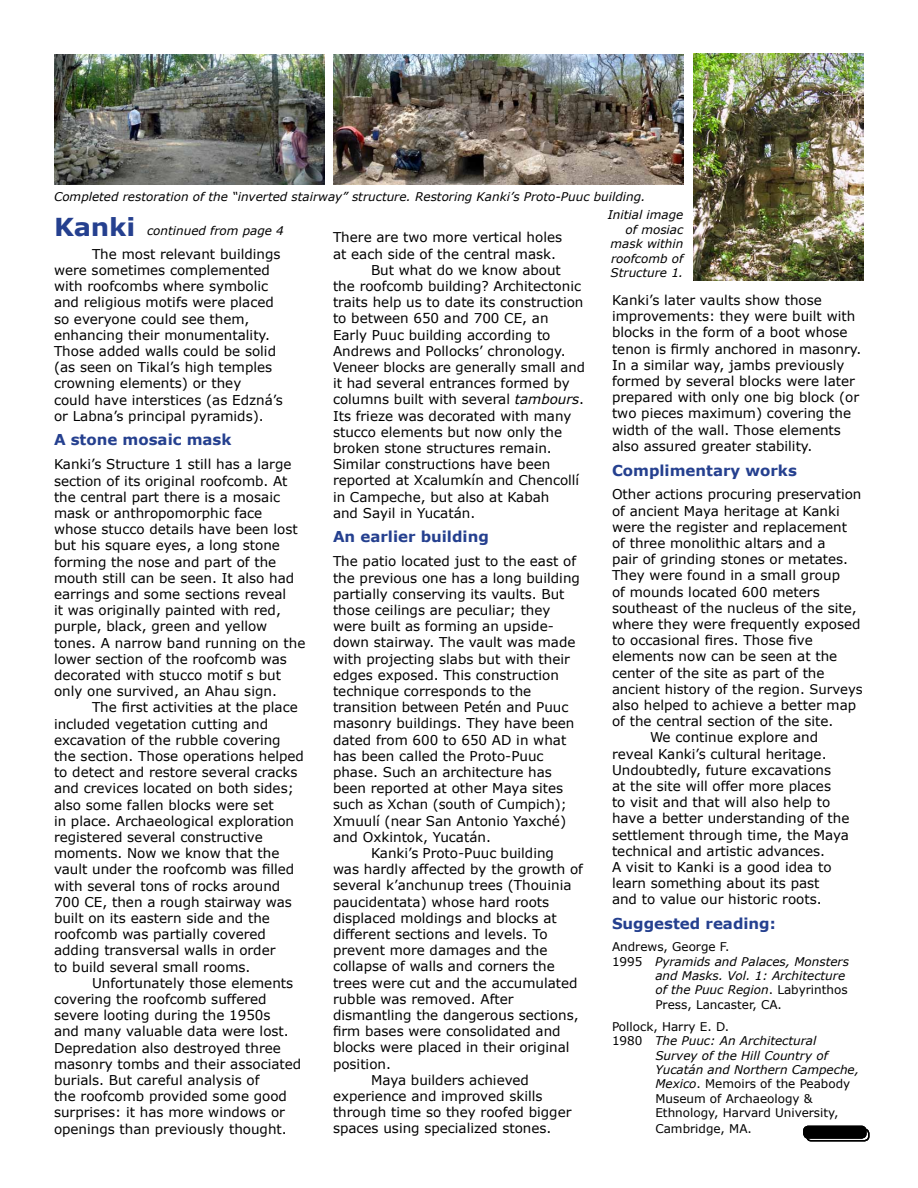
<style>
.page{position:relative;width:918px;height:1188px;background:#fff}
.page>*{position:absolute;margin:0;border:0;box-sizing:border-box;transform-origin:0 0}
.t1{font:700 24.75px "Verdana";letter-spacing:-.01em;color:#25408f;scale:1.05 1}
.t2{font:700 15px "Verdana";color:#25408f}
.t3{font:13.5px/16.2px "Verdana";color:#000}
.t4{font:13.2px "Verdana";color:#000}
.t5{font:italic 12px/14.4px "Verdana";color:#000;text-align:right}
.t6{font:12px "Verdana";color:#000}
.s1{font-style:italic}
.s2{font-style:normal}
</style>
<div class="page">
<div style="left:806px;top:1128px;width:64px;height:13px;border:2px solid #000;border-radius:4px"></div>
<div style="left:804px;top:1126px;width:62px;height:12px;background:#000;border-radius:4px"></div>
<div style="left:803px;top:1126px;width:64px;height:13px;border:2px solid #000;border-radius:4px"></div>
<img style="left:54px;top:54px;width:271px;height:131px">
<img style="left:694px;top:54px;width:170px;height:227px">
<img style="left:333px;top:54px;width:350px;height:131px">
<p class="t5" style="left:54px;top:190px;width:593px">Completed restoration of the “inverted stairway” structure. Restoring Kanki’s Proto-Puuc building.</p>
<h1 class="t1" style="left:54px;top:211px;width:79px">Kanki</h1>
<p class="t5" style="left:147px;top:224px;width:138px">continued from page 4</p>
<p class="t3" style="left:54px;top:246px;width:231px;text-indent:38px">The most relevant buildings were sometimes complemented with roofcombs where symbolic and religious motifs were placed so everyone could see them, enhancing their monumentality.<br>Those added walls could be solid (as seen on Tikal’s high temples crowning elements) or they<br>could have interstices (as Edzná’s or Labna’s principal pyramids).</p>
<p class="t3" style="left:54px;top:457px;width:253px">Kanki’s Structure 1 still has a large section of its original roofcomb. At the central part there is a mosaic mask or anthropomorphic face whose stucco details have been lost but his square eyes, a long stone forming the nose and part of the mouth still can be seen. It also had earrings and some sections reveal<br>it was originally painted with red, purple, black, green and yellow tones. A narrow band running on the lower section of the roofcomb was decorated with stucco motif s but only one survived, an Ahau sign.</p>
<p class="t3" style="left:54px;top:700px;width:252px;text-indent:38px">The first activities at the place included vegetation cutting and excavation of the rubble covering the section. Those operations helped to detect and restore several cracks and crevices located on both sides; also some fallen blocks were set<br>in place. Archaeological exploration registered several constructive moments. Now we know that the vault under the roofcomb was filled with several tons of rocks around 700 CE, then a rough stairway was built on its eastern side and the roofcomb was partially covered adding transversal walls in order<br>to build several small rooms.</p>
<p class="t3" style="left:54px;top:975px;width:249px;text-indent:38px">Unfortunately those elements covering the roofcomb suffered severe looting during the 1950s<br>and many valuable data were lost.<br>Depredation also destroyed three masonry tombs and their associated burials. But careful analysis of<br>the roofcomb provided some good surprises: it has more windows or openings than previously thought.</p>
<p class="t2" style="left:54px;top:430px;width:179px">A stone mosaic mask</p>
<p class="t3" style="left:333px;top:230px;width:231px">There are two more vertical holes</p>
<p class="t3" style="left:333px;top:246px;width:225px">at each side of the central mask.</p>
<p class="t3" style="left:371px;top:262px;width:191px">But what do we know about</p>
<p class="t3" style="left:333px;top:278px;width:250px">the roofcomb building? Architectonic</p>
<p class="t3" style="left:333px;top:294px;width:252px">traits help us to date its construction</p>
<p class="t3" style="left:333px;top:311px;width:217px">to between 650 and 700 CE, an</p>
<p class="t3" style="left:333px;top:327px;width:219px">Early Puuc building according to</p>
<p class="t3" style="left:333px;top:343px;width:234px">Andrews and Pollocks’ chronology.</p>
<p class="t4" style="left:333px;top:359px;width:253px">Veneer blocks are generally small and</p>
<p class="t3" style="left:333px;top:375px;width:253px">it had several entrances formed by columns built with several <span class="s1">tambours</span>.<br>Its frieze was decorated with many stucco elements but now only the broken stone structures remain.<br>Similar constructions have been reported at Xcalumkín and Chencollí in Campeche, but also at Kabah<br>and Sayil in Yucatán.</p>
<p class="t3" style="left:333px;top:554px;width:248px">The patio located just to the east of the previous one has a long building partially conserving its vaults. But those ceilings are peculiar; they were built as forming an upside&shy;down stairway. The vault was made with projecting slabs but with their edges exposed. This construction technique corresponds to the transition between Petén and Puuc masonry buildings. They have been dated from 600 to 650 AD in what has been called the Proto-Puuc phase. Such an architecture has been reported at other Maya sites</p>
<p class="t4" style="left:333px;top:796px;width:235px">such as Xchan (south of Cumpich);</p>
<p class="t3" style="left:333px;top:813px;width:235px">Xmuulí (near San Antonio Yaxché) and Oxkintok, Yucatán.</p>
<p class="t3" style="left:371px;top:845px;width:185px">Kanki’s Proto-Puuc building</p>
<p class="t3" style="left:333px;top:861px;width:252px">was hardly affected by the growth of</p>
<p class="t3" style="left:333px;top:878px;width:240px">several k’anchunup trees (Thouinia</p>
<p class="t3" style="left:333px;top:894px;width:218px">paucidentata) whose hard roots</p>
<p class="t3" style="left:333px;top:910px;width:225px">displaced moldings and blocks at</p>
<p class="t3" style="left:333px;top:926px;width:216px">different sections and levels. To</p>
<p class="t3" style="left:333px;top:942px;width:216px">prevent more damages and the</p>
<p class="t3" style="left:333px;top:959px;width:223px">collapse of walls and corners the</p>
<p class="t3" style="left:333px;top:975px;width:246px">trees were cut and the accumulated</p>
<p class="t3" style="left:333px;top:991px;width:182px">rubble was removed. After</p>
<p class="t3" style="left:333px;top:1007px;width:247px">dismantling the dangerous sections,</p>
<p class="t3" style="left:333px;top:1023px;width:229px">firm bases were consolidated and</p>
<p class="t3" style="left:333px;top:1040px;width:238px">blocks were placed in their original</p>
<p class="t3" style="left:333px;top:1056px;width:60px">position.</p>
<p class="t3" style="left:371px;top:1072px;width:160px">Maya builders achieved</p>
<p class="t3" style="left:333px;top:1088px;width:211px">experience and improved skills</p>
<p class="t3" style="left:333px;top:1104px;width:240px">through time so they roofed bigger</p>
<p class="t3" style="left:333px;top:1121px;width:220px">spaces using specialized stones.</p>
<p class="t2" style="left:333px;top:526px;width:157px">An earlier building</p>
<p class="t5" style="left:608px;top:208px;width:77px">Initial image of mosiac mask within roofcomb of<br>Structure 1.</p>
<p class="t3" style="left:612px;top:292px;width:251px">Kanki’s later vaults show those improvements: they were built with blocks in the form of a boot whose tenon is firmly anchored in masonry.<br>In a similar way, jambs previously formed by several blocks were later prepared with only one big block (or two pieces maximum) covering the width of the wall. Those elements also assured greater stability.</p>
<p class="t3" style="left:612px;top:487px;width:251px">Other actions procuring preservation of ancient Maya heritage at Kanki were the register and replacement of three monolithic altars and a<br>pair of grinding stones or metates.<br>They were found in a small group<br>of mounds located 600 meters southeast of the nucleus of the site, where they were frequently exposed to occasional fires. Those five elements now can be seen at the center of the site as part of the</p>
<p class="t4" style="left:612px;top:681px;width:252px">ancient history of the region. Surveys</p>
<p class="t3" style="left:612px;top:697px;width:246px">also helped to achieve a better map</p>
<p class="t3" style="left:612px;top:713px;width:223px">of the central section of the site.</p>
<p class="t3" style="left:650px;top:730px;width:170px">We continue explore and</p>
<p class="t3" style="left:612px;top:746px;width:216px">reveal Kanki’s cultural heritage.</p>
<p class="t3" style="left:612px;top:762px;width:221px">Undoubtedly, future excavations</p>
<p class="t3" style="left:612px;top:778px;width:221px">at the site will offer more places</p>
<p class="t3" style="left:612px;top:794px;width:220px">to visit and that will also help to</p>
<p class="t3" style="left:612px;top:811px;width:239px">have a better understanding of the</p>
<p class="t3" style="left:612px;top:827px;width:239px">settlement through time, the Maya</p>
<p class="t3" style="left:612px;top:843px;width:215px">technical and artistic advances.</p>
<p class="t3" style="left:612px;top:859px;width:221px">A visit to Kanki is a good idea to</p>
<p class="t3" style="left:612px;top:875px;width:209px">learn something about its past</p>
<p class="t3" style="left:612px;top:892px;width:211px">and to value our historic roots.</p>
<p class="t6" style="left:612px;top:939px;width:119px">Andrews, George F.</p>
<p class="t5" style="left:612px;top:954px;width:238px"><span class="s2">1995</span> Pyramids and Palaces, Monsters</p>
<p class="t5" style="left:655px;top:969px;width:191px">and Masks. Vol. 1: Architecture</p>
<p class="t5" style="left:655px;top:983px;width:194px">of the Puuc Region<span class="s2">. Labyrinthos</span></p>
<p class="t6" style="left:655px;top:997px;width:128px">Press, Lancaster, CA.</p>
<p class="t6" style="left:612px;top:1019px;width:119px">Pollock, Harry E. D.</p>
<p class="t5" style="left:612px;top:1034px;width:206px"><span class="s2">1980</span> The Puuc: An Architectural</p>
<p class="t5" style="left:655px;top:1048px;width:174px">Survey of the Hill Country of</p>
<p class="t5" style="left:655px;top:1063px;width:205px">Yucatán and Northern Campeche,</p>
<p class="t6" style="left:655px;top:1076px;width:196px"><span class="s1">Mexico</span>. Memoirs of the Peabody</p>
<p class="t6" style="left:655px;top:1091px;width:159px">Museum of Archaeology &amp;</p>
<p class="t6" style="left:655px;top:1105px;width:185px">Ethnology, Harvard University,</p>
<p class="t6" style="left:655px;top:1121px;width:98px">Cambridge, MA.</p>
<p class="t2" style="left:612px;top:461px;width:186px">Complimentary works</p>
<p class="t2" style="left:612px;top:914px;width:165px">Suggested reading:</p>
</div>
